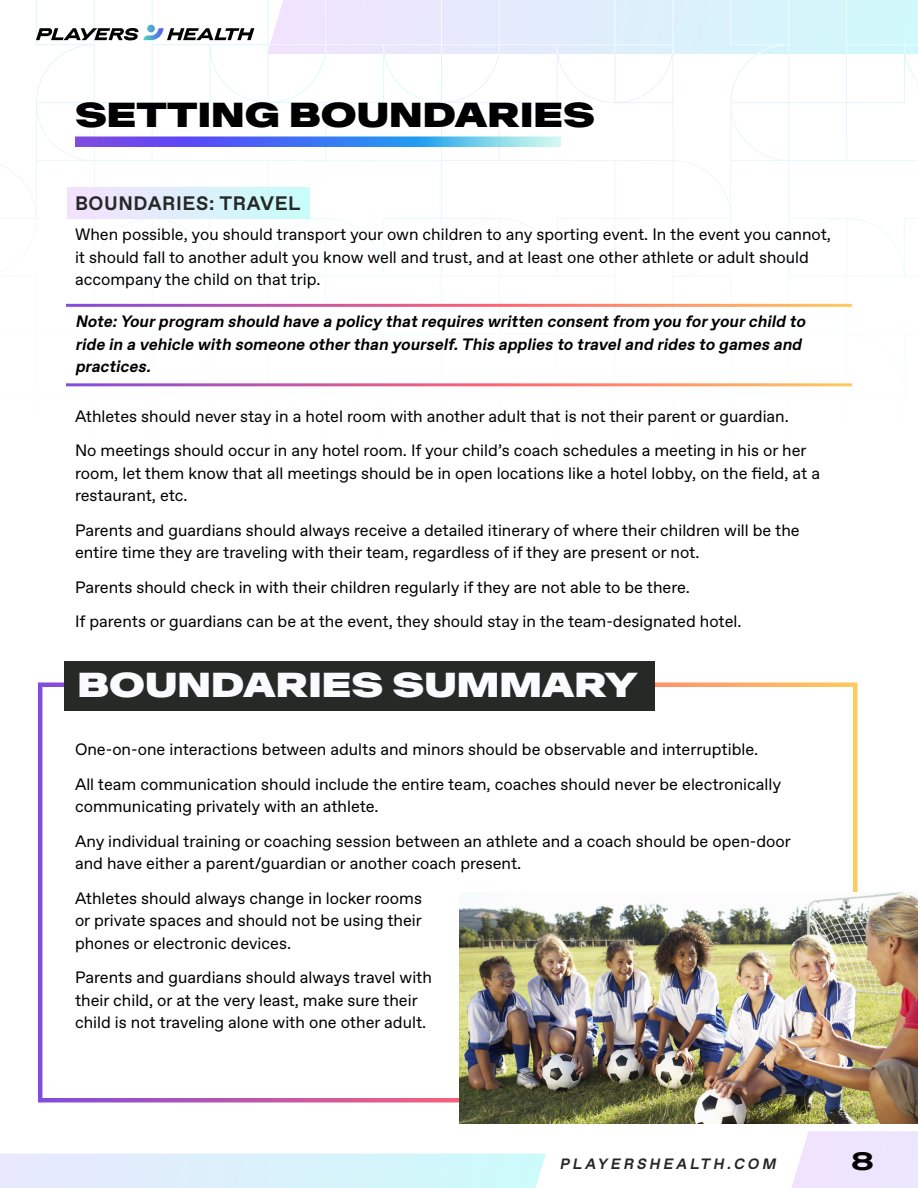
<style>
.page{position:relative;width:918px;height:1188px;background:#fff}
.page>*{position:absolute;margin:0;border:0;box-sizing:border-box;transform-origin:0 0}
.page_head__boxed{font:900 expanded 33px "Antarctica";color:#fafaff}
.page_head{font:900 expanded 33px "Antarctica";color:#000}
.t1{font:700 expanded 24px "Antarctica";color:#000}
.subhead_boxed{font:700 19.5px "ABC Favorit";letter-spacing:.03em;color:#262826}
.body{font:16.5px/22.5px "ABC Favorit";color:#000}
.body_bold_ital{font:italic 700 16.5px/22.5px "ABC Favorit";color:#000}
.t2{font:italic 700 15px "ABC Favorit";color:#262826}
</style>
<div class="page">
<svg style="left:267px;top:0;width:651px;height:54px;background:#e0eefc"></svg>
<svg style="left:442px;top:103px;width:476px;height:284px"></svg>
<svg style="left:0;top:103px;width:441px;height:284px"></svg>
<svg style="left:36px;top:25px;width:218px;height:15px"></svg>
<svg style="left:0;top:1154px;width:546px;height:34px;background:#daf1fb"></svg>
<svg style="left:791px;top:1131px;width:127px;height:57px;background:#efe6fd"></svg>
<div style="left:64px;top:662px;width:590px;height:49px;background:#262926"></div>
<div style="left:68px;top:188px;width:242px;height:31px;background:linear-gradient(to right,#f5e0fe,#c7fefa)"></div>
<hr style="left:66px;top:383px;width:786px;height:3px;background:#fff">
<hr style="left:66px;top:304px;width:786px;height:3px;background:#fff">
<img style="left:459px;top:892px;width:459px;height:232px">
<svg style="left:75px;top:136px;width:486px;height:11px;background:#638af0"></svg>
<p class="page_head" style="left:75px;top:93px;width:522px">SETTING BOUNDARIES</p>
<p class="subhead_boxed" style="left:75px;top:192px;width:227px">BOUNDARIES: TRAVEL</p>
<p class="body" style="left:75px;top:224px;width:758px">When possible, you should transport your own children to any sporting event. In the event you cannot, it should fall to another adult you know well and trust, and at least one other athlete or adult should accompany the child on that trip.</p>
<p class="body_bold_ital" style="left:75px;top:311px;width:736px">Note:Yourprogram should have a policy thatrequires written consentfrom you foryourchild to ride in a vehicle with someone otherthan yourself.This applies to traveland rides to games and practices.</p>
<p class="body" style="left:75px;top:405px;width:715px">Athletes should never stay in a hotel room with another adult that is not their parent or guardian.</p>
<p class="body" style="left:75px;top:440px;width:747px">No meetings should occur in any hotel room. If your child’s coach schedules a meeting in his or her room, let them know that all meetings should be in open locations like a hotel lobby, on the field, at a restaurant, etc.</p>
<p class="body" style="left:75px;top:519px;width:726px">Parents and guardians should always receive a detailed itinerary of where their children will be the entire time they are traveling with their team, regardless of if they are present or not.</p>
<p class="body" style="left:75px;top:576px;width:617px">Parents should check in with their children regularly if they are not able to be there.</p>
<p class="body" style="left:75px;top:611px;width:668px">If parents or guardians can be at the event, they should stay in the team-designated hotel.</p>
<p class="page_head__boxed" style="left:78px;top:663px;width:562px">BOUNDARIES SUMMARY</p>
<p class="body" style="left:75px;top:739px;width:685px">One-on-one interactions between adults and minors should be observable and interruptible.</p>
<p class="body" style="left:75px;top:773px;width:708px">All team communication should include the entire team, coaches should never be electronically communicating privately with an athlete.</p>
<p class="body" style="left:75px;top:830px;width:717px">Any individual training or coaching session between an athlete and a coach should be open-door and have either a parent/guardian or another coach present.</p>
<p class="body" style="left:75px;top:887px;width:349px;text-align:justify">Athletes should always change in locker rooms or private spaces and should not be using their phones or electronic devices.</p>
<p class="body" style="left:75px;top:967px;width:359px">Parents and guardians should always travel with their child, or at the very least, make sure their child is not traveling alone with one other adult.</p>
<p class="t2" style="left:560px;top:1155px;width:221px">PLAYERSHEALTH.COM</p>
<h2 class="t1" style="left:851px;top:1145px;width:24px">8</h2>
</div>
